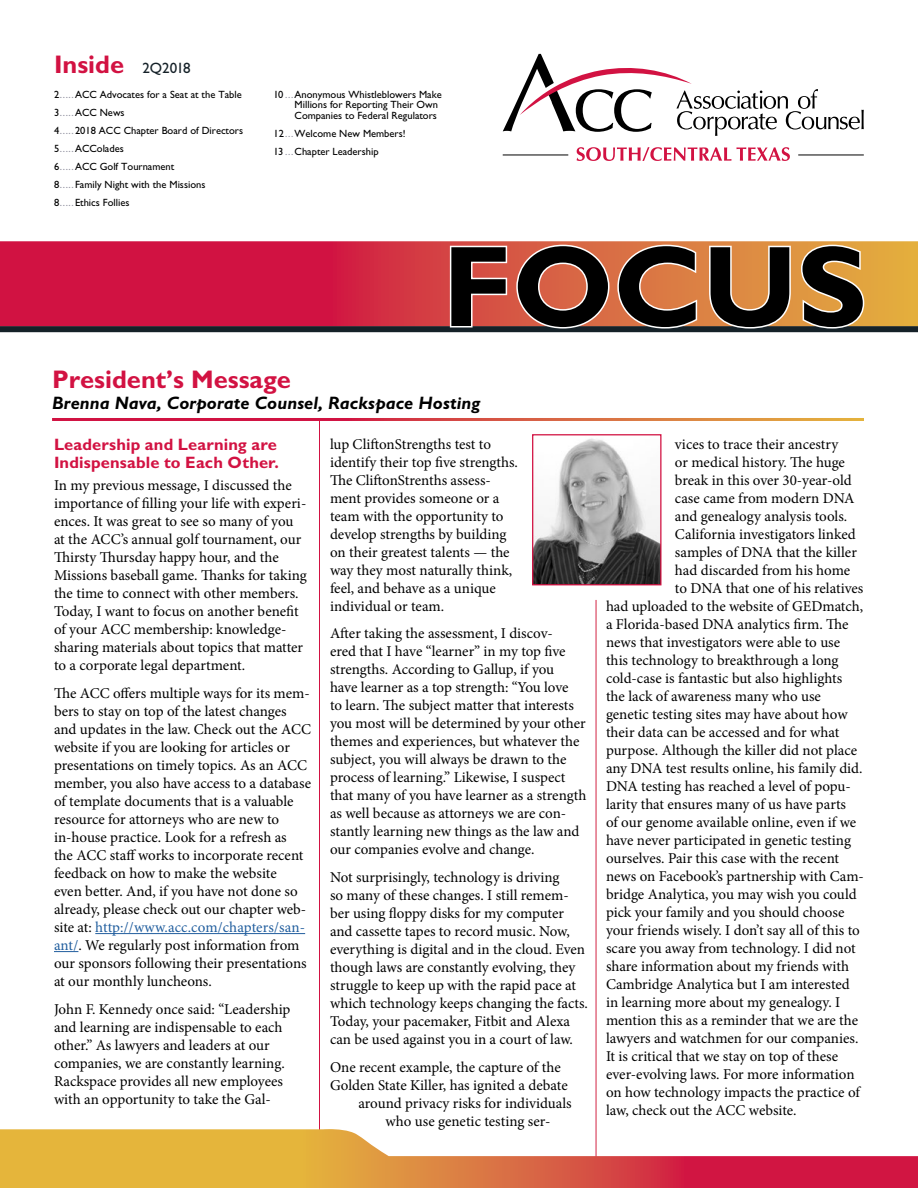
<style>
.page{position:relative;width:918px;height:1188px;background:#fff}
.page>*{position:absolute;margin:0;border:0;box-sizing:border-box;transform-origin:0 0}
.t1{font:700 115.5px "Gill Sans";color:#000}
.t2{font:700 25.5px "Gill Sans";color:#d21242}
.t3{font:italic 700 18px "Gill Sans";letter-spacing:.005em;color:#000}
.t4{font:700 16.5px/18px "Gill Sans";letter-spacing:.01em;color:#d21242}
.t5{font:15px/18px "Minion Pro";letter-spacing:-.005em;color:#000}
.t6{font:10.5px/18px "Gill Sans";color:#000}
.s1{font-weight:400;font-size:15px;color:#152128}
.s2{color:#9292a0}
.s3{color:#fff}
.s4{color:#215e9e}
</style>
<div class="page">
<svg style="left:0;top:241px;width:918px;height:85px;background:#d42e42"></svg>
<div style="left:0;top:326px;width:918px;height:6px;background:#152128"></div>
<svg style="left:448px;top:244px;width:61px;height:84px;background:#da6f68"></svg>
<svg style="left:515px;top:243px;width:185px;height:86px;background:#d98160"></svg>
<svg style="left:708px;top:244px;width:84px;height:85px;background:#dd9c61"></svg>
<svg style="left:800px;top:243px;width:66px;height:86px"></svg>
<svg style="left:503px;top:54px;width:361px;height:82px"></svg>
<svg style="left:577px;top:147px;width:213px;height:14px"></svg>
<hr style="left:798px;top:155px;width:66px;height:1px;background:#000">
<hr style="left:503px;top:155px;width:65px;height:1px;background:#000">
<svg style="left:0;top:1129px;width:918px;height:59px"></svg>
<hr style="left:95px;top:933px;width:210px;height:1px;background:#215e9e">
<svg style="left:54px;top:951px;width:24px;height:1px"></svg>
<img style="left:534px;top:438px;width:126px;height:145px">
<div style="left:532px;top:434px;width:130px;height:151px;border:1px solid #d21242"></div>
<h2 class="t2" style="left:54px;top:49px;width:138px">Inside <span class="s1">2Q2018</span></h2>
<p class="t6" style="left:54px;top:85px;width:191px">2<span class="s2">......</span>ACC Advocates for a Seat at the Table<br>3<span class="s2">......</span>ACC News<br>4<span class="s2">......</span>2018 ACC Chapter Board of Directors<br>5<span class="s2">......</span>ACColades<br>6<span class="s2">......</span>ACC Golf Tournament<br>8<span class="s2">......</span>Family Night with the Missions<br>8<span class="s2">......</span>Ethics Follies</p>
<p class="t6" style="left:274px;top:89px;width:170px;line-height:10.5px">10<span class="s2">....</span>Anonymous Whistleblowers Make <span class="s3">.........</span>Millions for Reporting Their Own <span class="s3">.........</span>Companies to Federal Regulators</p>
<p class="t6" style="left:274px;top:124px;width:134px">12<span class="s2">....</span>Welcome New Members!<br>13<span class="s2">....</span>Chapter Leadership</p>
<h1 class="t1" style="left:443px;top:219px;width:426px">FOCUS</h1>
<h2 class="t2" style="left:52px;top:364px;width:240px">President’s Message</h2>
<p class="t3" style="left:52px;top:393px;width:430px">Brenna Nava, Corporate Counsel, Rackspace Hosting</p>
<p class="t4" style="left:54px;top:436px;width:227px">Leadership and Learning are<br>Indispensable to Each Other.</p>
<p class="t5" style="left:54px;top:477px;width:254px">In my previous message, I discussed the importance of filling your life with experi&shy;ences. It was great to see so many of you at the ACC’s annual golf tournament, our Thirsty Thursday happy hour, and the Missions baseball game. Thanks for taking the time to connect with other members.<br>Today, I want to focus on another benefit of your ACC membership: knowledge&shy;sharing materials about topics that matter to a corporate legal department.</p>
<p class="t5" style="left:54px;top:684px;width:259px">The ACC offers multiple ways for its mem&shy;bers to stay on top of the latest changes and updates in the law. Check out the ACC website if you are looking for articles or presentations on timely topics. As an ACC member, you also have access to a database of template documents that is a valuable resource for attorneys who are new to in-house practice. Look for a refresh as<br>the ACC staff works to incorporate recent feedback on how to make the website<br>even better. And, if you have not done so already, please check out our chapter web&shy;site at: <span class="s4">http://www.acc.com/chapters/san&shy;ant/</span>. We regularly post information from our sponsors following their presentations at our monthly luncheons.</p>
<p class="t5" style="left:54px;top:1000px;width:238px">John F. Kennedy once said: “Leadership and learning are indispensable to each other.” As lawyers and leaders at our companies, we are constantly learning.<br>Rackspace provides all new employees with an opportunity to take the Gal-</p>
<p class="t5" style="left:330px;top:435px;width:190px">lup CliftonStrengths test to identify their top five strengths.<br>The CliftonStrenths assess&shy;ment provides someone or a team with the opportunity to develop strengths by building on their greatest talents — the way they most naturally think, feel, and behave as a unique individual or team.</p>
<p class="t5" style="left:330px;top:625px;width:258px">After taking the assessment, I discov-<br>ered that I have “learner” in my top five strengths. According to Gallup, if you<br>have learner as a top strength: “You love<br>to learn. The subject matter that interests you most will be determined by your other themes and experiences, but whatever the subject, you will always be drawn to the process of learning.” Likewise, I suspect that many of you have learner as a strength as well because as attorneys we are con&shy;stantly learning new things as the law and our companies evolve and change.</p>
<p class="t5" style="left:330px;top:868px;width:260px">Not surprisingly, technology is driving<br>so many of these changes. I still remem&shy;ber using floppy disks for my computer and cassette tapes to record music. Now, everything is digital and in the cloud. Even though laws are constantly evolving, they struggle to keep up with the rapid pace at which technology keeps changing the facts.<br>Today, your pacemaker, Fitbit and Alexa can be used against you in a court of law.</p>
<p class="t5" style="left:330px;top:1058px;width:232px">One recent example, the capture of the</p>
<p class="t5" style="left:330px;top:1076px;width:239px">Golden State Killer, has ignited a debate</p>
<p class="t5" style="left:358px;top:1094px;width:215px">around privacy risks for individuals</p>
<p class="t5" style="left:386px;top:1112px;width:166px">who use genetic testing ser-</p>
<p class="t5" style="left:675px;top:435px;width:165px">vices to trace their ancestry</p>
<p class="t5" style="left:675px;top:453px;width:172px">or medical history. The huge</p>
<p class="t5" style="left:675px;top:471px;width:178px">break in this over 30-year-old</p>
<p class="t5" style="left:675px;top:489px;width:181px">case came from modern DNA</p>
<p class="t5" style="left:675px;top:507px;width:174px">and genealogy analysis tools.</p>
<p class="t5" style="left:675px;top:525px;width:182px">California investigators linked</p>
<p class="t5" style="left:675px;top:543px;width:183px">samples of DNA that the killer</p>
<p class="t5" style="left:675px;top:561px;width:177px">had discarded from his home</p>
<p class="t5" style="left:675px;top:579px;width:190px">to DNA that one of his relatives</p>
<p class="t5" style="left:606px;top:597px;width:259px">had uploaded to the website of GEDmatch,</p>
<p class="t5" style="left:606px;top:615px;width:244px">a Florida-based DNA analytics firm. The</p>
<p class="t5" style="left:606px;top:633px;width:236px">news that investigators were able to use</p>
<p class="t5" style="left:606px;top:651px;width:234px">this technology to breakthrough a long</p>
<p class="t5" style="left:606px;top:669px;width:238px">cold-case is fantastic but also highlights</p>
<p class="t5" style="left:606px;top:687px;width:217px">the lack of awareness many who use</p>
<p class="t5" style="left:606px;top:705px;width:243px">genetic testing sites may have about how</p>
<p class="t5" style="left:606px;top:723px;width:235px">their data can be accessed and for what</p>
<p class="t5" style="left:606px;top:741px;width:253px">purpose. Although the killer did not place</p>
<p class="t5" style="left:606px;top:759px;width:258px">any DNA test results online, his family did.</p>
<p class="t5" style="left:606px;top:777px;width:246px">DNA testing has reached a level of popu-</p>
<p class="t5" style="left:606px;top:795px;width:242px">larity that ensures many of us have parts</p>
<p class="t5" style="left:606px;top:813px;width:252px">of our genome available online, even if we</p>
<p class="t5" style="left:606px;top:831px;width:247px">have never participated in genetic testing</p>
<p class="t5" style="left:606px;top:849px;width:235px">ourselves. Pair this case with the recent</p>
<p class="t5" style="left:606px;top:867px;width:260px">news on Facebook’s partnership with Cam-</p>
<p class="t5" style="left:606px;top:885px;width:252px">bridge Analytica, you may wish you could</p>
<p class="t5" style="left:606px;top:903px;width:240px">pick your family and you should choose</p>
<p class="t5" style="left:606px;top:921px;width:255px">your friends wisely. I don’t say all of this to</p>
<p class="t5" style="left:606px;top:939px;width:251px">scare you away from technology. I did not</p>
<p class="t5" style="left:606px;top:957px;width:245px">share information about my friends with</p>
<p class="t5" style="left:606px;top:975px;width:245px">Cambridge Analytica but I am interested</p>
<p class="t5" style="left:606px;top:993px;width:236px">in learning more about my genealogy. I</p>
<p class="t5" style="left:606px;top:1011px;width:254px">mention this as a reminder that we are the</p>
<p class="t5" style="left:606px;top:1029px;width:254px">lawyers and watchmen for our companies.</p>
<p class="t5" style="left:606px;top:1047px;width:234px">It is critical that we stay on top of these</p>
<p class="t5" style="left:606px;top:1065px;width:250px">ever-evolving laws. For more information</p>
<p class="t5" style="left:606px;top:1083px;width:255px">on how technology impacts the practice of</p>
<p class="t5" style="left:606px;top:1101px;width:192px">law, check out the ACC website.</p>
</div>
